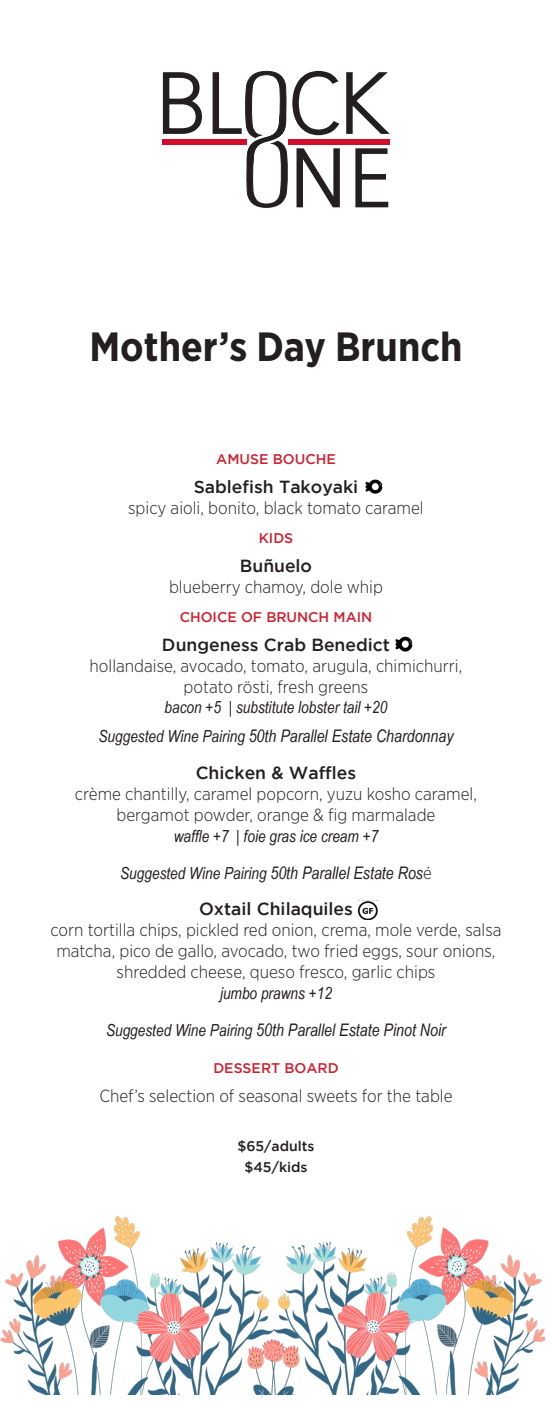
<style>
.page{position:relative;width:552px;height:1402px;background:#fff}
.page>*{position:absolute;margin:0;border:0;box-sizing:border-box;transform-origin:0 0}
.t1{font:700 40.77px "Gotham Narrow";color:#231f20}
.t2{font:300 17.5px/21px "Gotham Narrow";color:#231f20;text-align:center}
.t3{font:500 17.5px "Gotham";color:#231f20}
.t4{font:italic 17.32px "Arial Narrow";color:#231f20}
.t5{font:italic 16.62px "Arial Narrow";color:#231f20}
.t6{font:500 14px "Gotham";color:#cf202f}
.t7{font:500 14px "Gotham";color:#231f20}
.s1{font-family:"Gotham";font-weight:500}
.s2{font-size:16.62px}
.s3{font-family:"Gotham Narrow";font-weight:300;font-style:normal}
</style>
<div class="page">
<svg style="left:162px;top:70px;width:228px;height:138px"></svg>
<img style="left:0;top:1216px;width:245px;height:178px">
<img style="left:245px;top:1216px;width:298px;height:178px">
<img style="left:357px;top:901px;width:21px;height:19px">
<img style="left:395px;top:636px;width:18px;height:16px">
<img style="left:365px;top:479px;width:18px;height:15px">
<p class="t1" style="left:89px;top:320px;width:374px">Mother’s Day Brunch</p>
<p class="t6" style="left:216px;top:451px;width:121px">AMUSE BOUCHE</p>
<p class="t3" style="left:193px;top:477px;width:166px">Sablefish Takoyaki</p>
<p class="t2" style="left:128px;top:497px;width:297px">spicy aioli, bonito, black tomato caramel</p>
<p class="t6" style="left:258px;top:530px;width:36px">KIDS</p>
<p class="t2" style="left:169px;top:555px;width:215px"><span class="s1">Buñuelo<br></span>blueberry chamoy, dole whip</p>
<p class="t6" style="left:179px;top:609px;width:194px">CHOICE OF BRUNCH MAIN</p>
<p class="t3" style="left:162px;top:634px;width:229px">Dungeness Crab Benedict</p>
<p class="t2" style="left:89px;top:654px;width:374px">hollandaise, avocado, tomato, arugula, chimichurri, potato rösti, fresh greens</p>
<p class="t5" style="left:164px;top:696px;width:224px">bacon +5 | substitute lobster tail +20</p>
<p class="t4" style="left:98px;top:724px;width:356px"><span class="s2">Suggested Wine Pairing</span> 50th Parallel Estate Chardonnay</p>
<p class="t3" style="left:195px;top:763px;width:162px">Chicken &amp; Waffles</p>
<p class="t2" style="left:75px;top:783px;width:403px">crème chantilly, caramel popcorn, yuzu kosho caramel, bergamot powder, orange &amp; fig marmalade</p>
<p class="t5" style="left:173px;top:824px;width:206px">waffle +7 | foie gras ice cream +7</p>
<p class="t4" style="left:120px;top:860px;width:313px"><span class="s2">Suggested Wine Pairing</span> 50th Parallel Estate Ros<span class="s3">é</span></p>
<p class="t3" style="left:199px;top:899px;width:155px">Oxtail Chilaquiles</p>
<p class="t2" style="left:50px;top:919px;width:452px">corn tortilla chips, pickled red onion, crema, mole verde, salsa matcha, pico de gallo, avocado, two fried eggs, sour onions, shredded cheese, queso fresco, garlic chips</p>
<p class="t5" style="left:220px;top:982px;width:113px">jumbo prawns +12</p>
<p class="t4" style="left:106px;top:1018px;width:341px"><span class="s2">Suggested Wine Pairing</span> 50th Parallel Estate Pinot Noir</p>
<p class="t6" style="left:213px;top:1060px;width:127px">DESSERT BOARD</p>
<p class="t2" style="left:99px;top:1084px;width:354px">Chef’s selection of seasonal sweets for the table</p>
<p class="t7" style="left:237px;top:1138px;width:79px">$65/adults</p>
<p class="t7" style="left:244px;top:1159px;width:65px">$45/kids</p>
</div>
